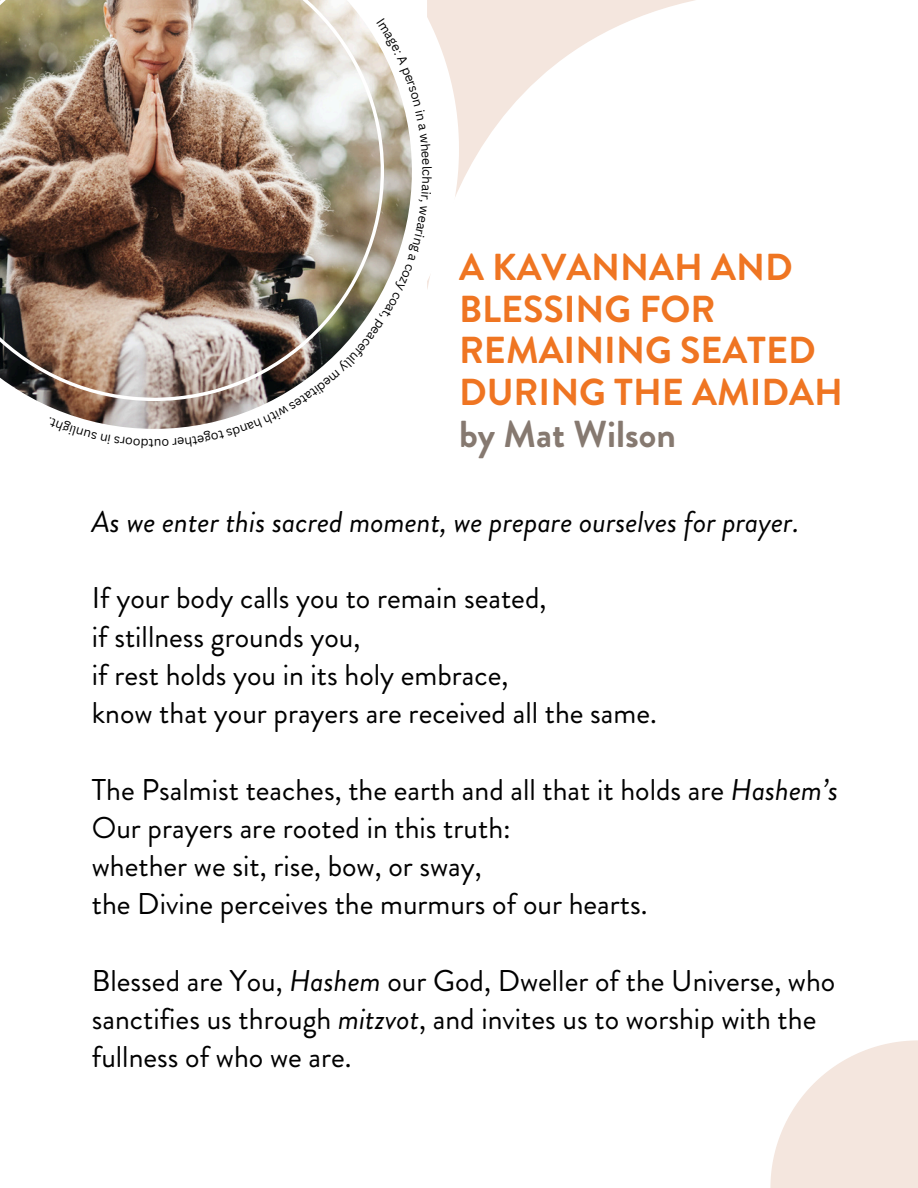
<style>
.page{position:relative;width:918px;height:1188px;background:#fff}
.page>*{position:absolute;margin:0;border:0;box-sizing:border-box;transform-origin:0 0}
.t1{font:700 37.5px/41.7px "Brandon Grotesque";color:#ef7522}
.t2{font:700 37.5px "Brandon Grotesque";color:#867970}
.t3{font:30px/38.2px "Brandon Grotesque";color:#000}
.t4{font:italic 30px "Brandon Grotesque";color:#000}
.t5{font:12.45px "Canva Sans";color:#000}
.s1{font-style:italic}
</style>
<div class="page">
<svg style="left:539px;top:0;width:156px;height:78px"></svg>
<svg style="left:427px;top:0;width:112px;height:197px;fill:#f4e6de"></svg>
<img style="left:38px;top:169px;width:374px;height:260px">
<img style="left:0;top:0;width:384px;height:401px">
<svg style="left:770px;top:1040px;width:148px;height:148px"></svg>
<svg style="left:377px;top:18px;width:55px;height:151px"></svg>
<img style="left:162px;top:177px;width:270px;height:252px">
<svg style="left:49px;top:417px;width:105px;height:12px"></svg>
<p class="t5" style="left:161px;top:452px;width:9px;rotate:180deg">u</p>
<p class="t5" style="left:436px;top:169px;width:8px;rotate:90deg">c</p>
<p class="t1" style="left:459px;top:247px;width:385px">A KAVANNAH AND<br>BLESSING FOR<br>REMAINING SEATED<br>DURING THE AMIDAH</p>
<p class="t2" style="left:459px;top:407px;width:218px">by Mat Wilson</p>
<p class="t4" style="left:92px;top:500px;width:709px">As we enter this sacred moment, we prepare ourselves for prayer.</p>
<p class="t3" style="left:92px;top:579px;width:567px">If your body calls you to remain seated,<br>if stillness grounds you,<br>if rest holds you in its holy embrace,<br>know that your prayers are received all the same.</p>
<p class="t3" style="left:92px;top:771px;width:748px">The Psalmist teaches, the earth and all that it holds are <span class="s1">Hashem’s </span>Our prayers are rooted in this truth:<br>whether we sit, rise, bow, or sway,<br>the Divine perceives the murmurs of our hearts.</p>
<p class="t3" style="left:92px;top:962px;width:745px">Blessed are You, <span class="s1">Hashem</span> our God, Dweller of the Universe, who sanctifies us through <span class="s1">mitzvot</span>, and invites us to worship with the fullness of who we are.</p>
</div>
